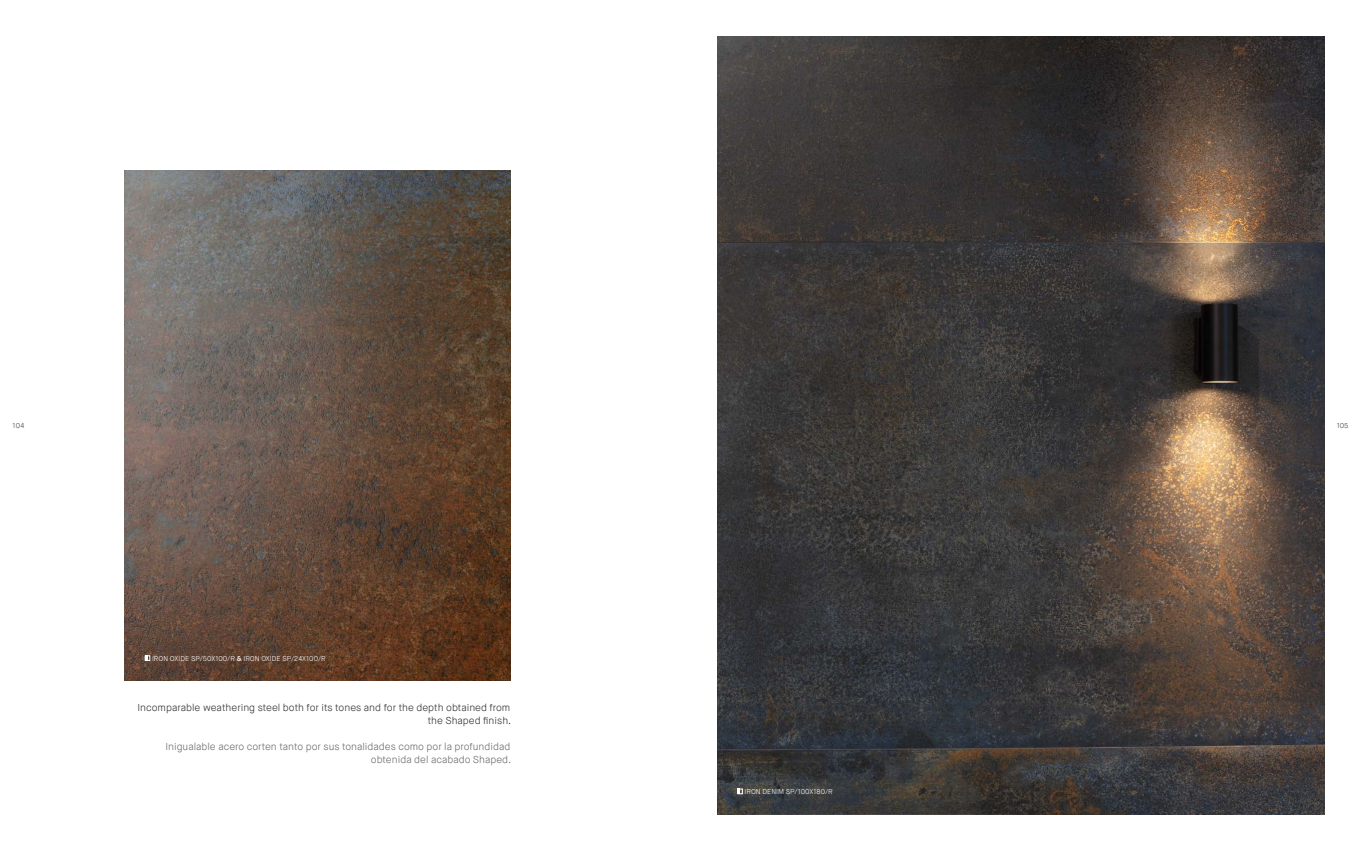
<style>
.page{position:relative;width:1361px;height:851px;background:#fff}
.page>*{position:absolute;margin:0;border:0;box-sizing:border-box;transform-origin:0 0}
.t1{font:300 10px/13px "Maison Neue";color:#706f6f;text-align:right}
.t2{font:300 10px/13px "Maison Neue";color:#373636;text-align:right}
.t3{font:300 7px "Maison Neue";color:#fff}
.t4{font:300 7px "Maison Neue";letter-spacing:.01em;color:#3c3c3b}
.s1{font-weight:600}
</style>
<div class="page">
<img style="left:717px;top:37px;width:607px;height:777px">
<svg style="left:737px;top:788px;width:6px;height:6px"></svg>
<img style="left:125px;top:170px;width:385px;height:510px">
<svg style="left:145px;top:655px;width:5px;height:5px"></svg>
<p class="t4" style="left:13px;top:421px;width:13px">104</p>
<p class="t4" style="left:1336px;top:421px;width:13px">105</p>
<p class="t3" style="left:152px;top:654px;width:175px">IRON OXIDE SP/50X100/R <span class="s1">&amp;</span> IRON OXIDE SP/24X100/R</p>
<p class="t2" style="left:138px;top:701px;width:375px">Incomparable weathering steel both for its tones and for the depth obtained from the Shaped finish.</p>
<p class="t1" style="left:165px;top:740px;width:347px">Inigualable acero corten tanto por sus tonalidades como por la profundidad obtenida del acabado Shaped.</p>
<p class="t3" style="left:744px;top:787px;width:90px">IRON DENIM SP/100X180/R</p>
</div>
